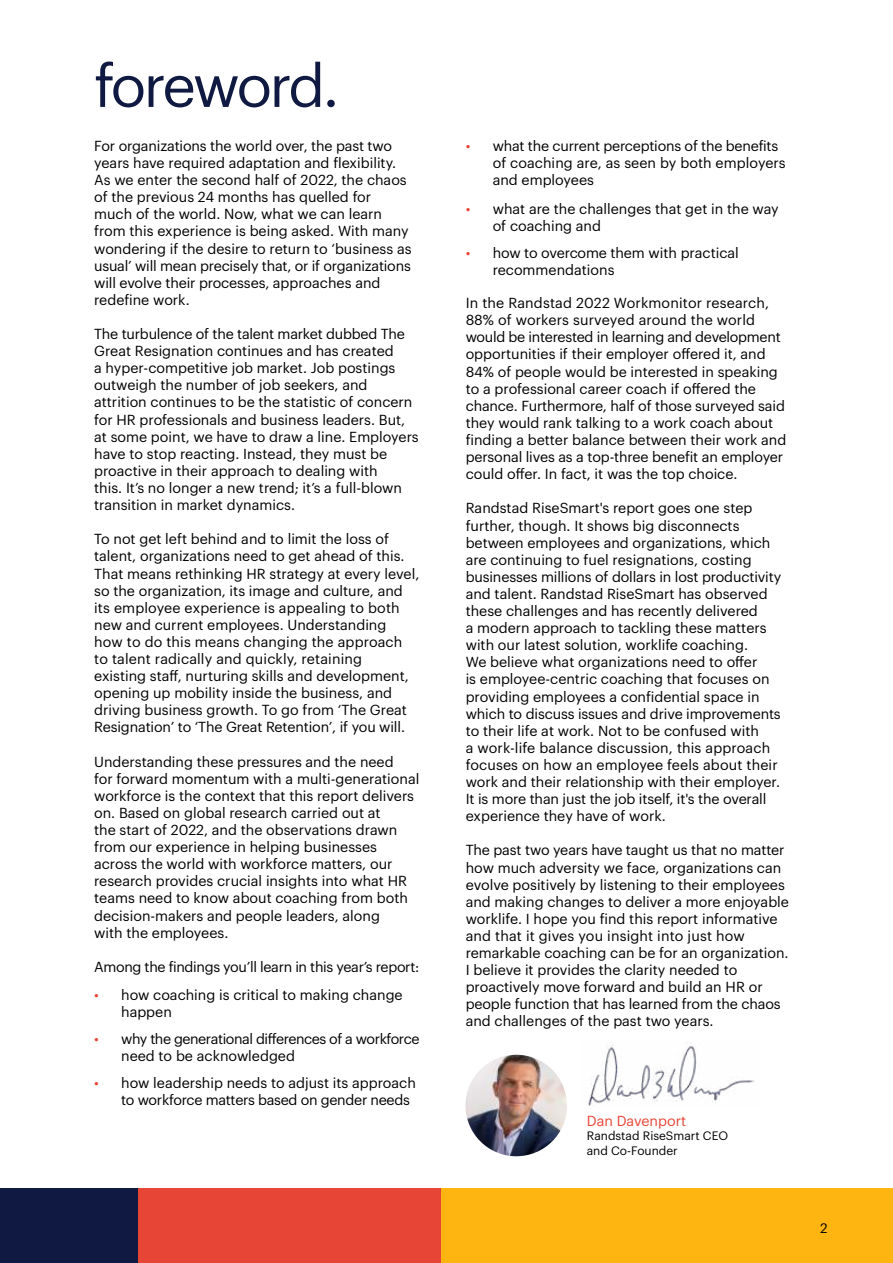
<style>
.page{position:relative;width:893px;height:1263px;background:#fff}
.page>*{position:absolute;margin:0;border:0;box-sizing:border-box;transform-origin:0 0}
.t1{font:58.5px "Graphik";letter-spacing:-.05em;color:#0f1941}
.t2{font:14.25px/17.1px "Graphik";color:#000}
.t3{font:14.25px/17.1px "Graphik";letter-spacing:-.03em;color:#000}
.t4{font:14.25px "Graphik";letter-spacing:-.025em;color:#000}
.t5{font:14.25px "Graphik";color:#e74536}
.t6{font:13.5px "Graphik";color:#000}
.t7{font:12px/14.4px "Graphik";color:#000}
.s1{color:#e94537}
</style>
<div class="page">
<img style="left:465px;top:1055px;width:102px;height:101px;border-radius:51px">
<img style="left:588px;top:1041px;width:167px;height:65px">
<div style="left:0;top:1189px;width:893px;height:74px;background:#ffb511"></div>
<div style="left:0;top:1189px;width:138px;height:74px;background:#0f1941"></div>
<div style="left:138px;top:1189px;width:303px;height:74px;background:#e74536"></div>
<h1 class="t1" style="left:94px;top:59px;width:246px">foreword.</h1>
<p class="t2" style="left:94px;top:138px;width:319px">For organizations the world over, the past two years have required adaptation and flexibility.<br>As we enter the second half of 2022, the chaos of the previous 24 months has quelled for much of the world. Now, what we can learn from this experience is being asked. With many wondering if the desire to return to ‘business as usual’ will mean precisely that, or if organizations will evolve their processes, approaches and redefine work.</p>
<p class="t2" style="left:94px;top:326px;width:326px">The turbulence of the talent market dubbed The Great Resignation continues and has created<br>a hyper-competitive job market. Job postings outweigh the number of job seekers, and attrition continues to be the statistic of concern for HR professionals and business leaders. But, at some point, we have to draw a line. Employers have to stop reacting. Instead, they must be proactive in their approach to dealing with<br>this. It’s no longer a new trend; it’s a full-blown transition in market dynamics.</p>
<p class="t2" style="left:94px;top:531px;width:327px">To not get left behind and to limit the loss of talent, organizations need to get ahead of this.<br>That means rethinking HR strategy at every level, so the organization, its image and culture, and its employee experience is appealing to both new and current employees. Understanding<br>how to do this means changing the approach to talent radically and quickly, retaining<br>existing staff, nurturing skills and development, opening up mobility inside the business, and driving business growth. To go from ‘The Great Resignation’ to ‘The Great Retention’, if you will.</p>
<p class="t2" style="left:94px;top:754px;width:327px">Understanding these pressures and the need<br>for forward momentum with a multi-generational workforce is the context that this report delivers on. Based on global research carried out at<br>the start of 2022, and the observations drawn from our experience in helping businesses across the world with workforce matters, our research provides crucial insights into what HR teams need to know about coaching from both decision-makers and people leaders, along<br>with the employees.</p>
<p class="t4" style="left:94px;top:960px;width:327px">Among the findings you’ll learn in this year’s report:</p>
<p class="t2" style="left:121px;top:987px;width:283px;text-indent:-27px"><span class="s1">•</span> how coaching is critical to making change happen</p>
<p class="t3" style="left:121px;top:1031px;width:300px;text-indent:-27px"><span class="s1">•</span> why the generational differences of a workforce need to be acknowledged</p>
<p class="t2" style="left:121px;top:1075px;width:296px;text-indent:-27px"><span class="s1">•</span> how leadership needs to adjust its approach to workforce matters based on gender needs</p>
<p class="t2" style="left:493px;top:138px;width:295px;text-indent:-27px"><span class="s1">•</span> what the current perceptions of the benefits of coaching are, as seen by both employers and employees</p>
<p class="t2" style="left:493px;top:201px;width:288px;text-indent:-27px"><span class="s1">•</span> what are the challenges that get in the way of coaching and</p>
<p class="t2" style="left:493px;top:245px;width:248px;text-indent:-27px"><span class="s1">•</span> how to overcome them with practical recommendations</p>
<p class="t2" style="left:466px;top:295px;width:322px">In the Randstad 2022 Workmonitor research, 88% of workers surveyed around the world would be interested in learning and development opportunities if their employer offered it, and 84% of people would be interested in speaking to a professional career coach if offered the chance. Furthermore, half of those surveyed said they would rank talking to a work coach about finding a better balance between their work and personal lives as a top-three benefit an employer could offer. In fact, it was the top choice.</p>
<p class="t2" style="left:466px;top:500px;width:317px">Randstad RiseSmart's report goes one step further, though. It shows big disconnects between employees and organizations, which are continuing to fuel resignations, costing businesses millions of dollars in lost productivity and talent. Randstad RiseSmart has observed these challenges and has recently delivered<br>a modern approach to tackling these matters with our latest solution, worklife coaching.<br>We believe what organizations need to offer<br>is employee-centric coaching that focuses on providing employees a confidential space in which to discuss issues and drive improvements to their life at work. Not to be confused with<br>a work-life balance discussion, this approach focuses on how an employee feels about their work and their relationship with their employer.<br>It is more than just the job itself, it's the overall experience they have of work.</p>
<p class="t2" style="left:466px;top:842px;width:325px">The past two years have taught us that no matter how much adversity we face, organizations can evolve positively by listening to their employees and making changes to deliver a more enjoyable worklife. I hope you find this report informative and that it gives you insight into just how remarkable coaching can be for an organization.<br>I believe it provides the clarity needed to proactively move forward and build an HR or people function that has learned from the chaos and challenges of the past two years.</p>
<p class="t5" style="left:587px;top:1114px;width:101px">Dan Davenport</p>
<p class="t7" style="left:587px;top:1129px;width:143px">Randstad RiseSmart CEO and Co-Founder</p>
<p class="t6" style="left:820px;top:1222px;width:9px">2</p>
</div>
